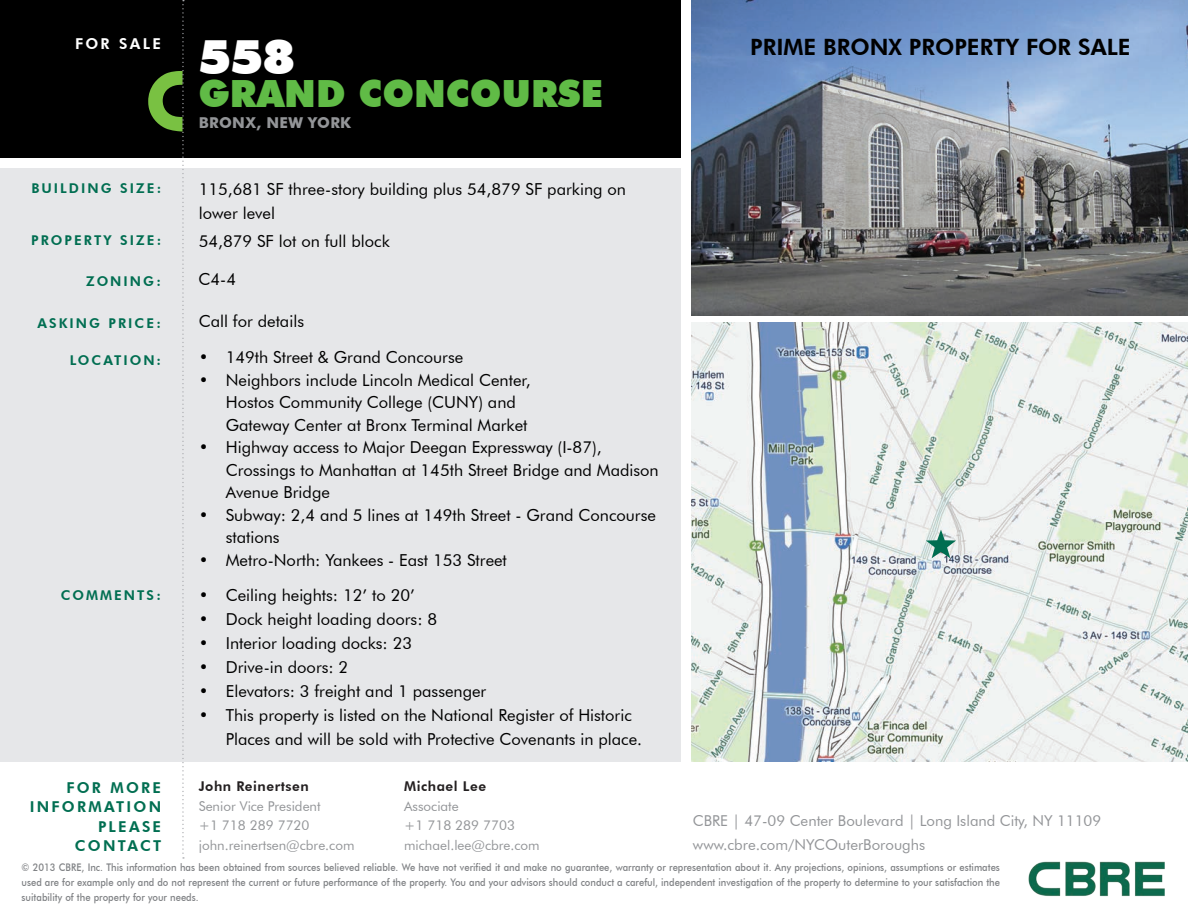
<style>
.page{position:relative;width:1188px;height:918px;background:#fff}
.page>*{position:absolute;margin:0;border:0;box-sizing:border-box;transform-origin:0 0}
.t1{font:900 48px "Futura BT";color:#fff}
.t2{font:900 37.5px "Futura BT";color:#60bb46}
.t3{font:800 22.5px "Futura BT";color:#000}
.t4{font:16.5px/22.5px "Futura BT";color:#000}
.t5{font:15px/23.7px "Futura BT";color:#939598}
.t6{font:800 15px/19.5px "Futura BT";letter-spacing:.15em;color:#006e51;text-align:right}
.t7{font:700 15px "Futura BT";letter-spacing:.02em;color:#939598}
.t8{font:800 15px "Futura BT";letter-spacing:.15em;color:#fff}
.t9{font:13.5px/19.5px "Futura BT";color:#939598}
.t10{font:800 13.5px "Futura BT";letter-spacing:.15em;color:#006e51}
.t11{font:800 13.5px "Futura BT";letter-spacing:.04em;color:#231f20}
.t12{font:500 10.5px/15px "Futura BT";color:#808285;text-align:justify;scale:.9 1}
</style>
<div class="page">
<img style="left:1028px;top:862px;width:136px;height:35px">
<div style="left:0;top:0;width:680px;height:158px;background:#000"></div>
<div style="left:0;top:168px;width:680px;height:593px;background:#e6e7e9"></div>
<svg style="left:148px;top:0;width:36px;height:859px"></svg>
<img style="left:691px;top:0;width:497px;height:315px">
<img style="left:691px;top:322px;width:497px;height:439px">
<svg style="left:926px;top:530px;width:30px;height:28px"></svg>
<p class="t8" style="left:75px;top:34px;width:87px">FOR SALE</p>
<h1 class="t1" style="left:199px;top:28px;width:98px">558</h1>
<h2 class="t2" style="left:199px;top:71px;width:406px">GRAND CONCOURSE</h2>
<p class="t7" style="left:199px;top:114px;width:154px">BRONX, NEW YORK</p>
<p class="t10" style="left:31px;top:180px;width:131px">BUILDIN G SIZE:</p>
<p class="t4" style="left:199px;top:177px;width:429px;line-height:24px">115,681 SF three-story building plus 54,879 SF parking on lower level</p>
<p class="t10" style="left:31px;top:232px;width:21px">PROPERT</p>
<p class="t10" style="left:103px;top:232px;width:59px">Y SIZE:</p>
<p class="t4" style="left:199px;top:230px;width:193px">54,879 SF lot on full block</p>
<p class="t10" style="left:86px;top:273px;width:23px">ZONIN</p>
<p class="t10" style="left:143px;top:273px;width:19px">G:</p>
<p class="t4" style="left:199px;top:268px;width:39px">C4-4</p>
<p class="t10" style="left:38px;top:315px;width:81px">ASKING PRICE</p>
<p class="t10" style="left:156px;top:315px;width:6px">:</p>
<p class="t4" style="left:199px;top:309px;width:107px">Call for details</p>
<p class="t4" style="left:199px;top:346px;width:266px">• 149th Street &amp; Grand Concourse</p>
<p class="t4" style="left:226px;top:368px;width:306px;text-indent:-27px">• Neighbors include Lincoln Medical Center,<br>Hostos Community College (CUNY) and<br>Gateway Center at Bronx Terminal Market</p>
<p class="t4" style="left:226px;top:436px;width:435px;text-indent:-27px">• Highway access to Major Deegan Expressway (I-87),<br>Crossings to Manhattan at 145th Street Bridge and Madison<br>Avenue Bridge</p>
<p class="t4" style="left:226px;top:503px;width:432px;text-indent:-27px">• Subway: 2,4 and 5 lines at 149th Street - Grand Concourse stations</p>
<p class="t4" style="left:199px;top:548px;width:310px">• Metro-North: Yankees - East 153 Street</p>
<p class="t10" style="left:70px;top:352px;width:93px">LOCATION:</p>
<p class="t10" style="left:61px;top:587px;width:102px">COMMENTS:</p>
<p class="t4" style="left:199px;top:584px;width:218px">• Ceiling heights: 12’ to 20’</p>
<p class="t4" style="left:199px;top:608px;width:240px">• Dock height loading doors: 8</p>
<p class="t4" style="left:199px;top:632px;width:215px">• Interior loading docks: 23</p>
<p class="t4" style="left:199px;top:656px;width:151px">• Drive-in doors: 2</p>
<p class="t4" style="left:199px;top:680px;width:289px">• Elevators: 3 freight and 1 passenger</p>
<p class="t4" style="left:226px;top:703px;width:418px;line-height:24px;text-indent:-27px">• This property is listed on the National Register of Historic<br>Places and will be sold with Protective Covenants in place.</p>
<h3 class="t3" style="left:750px;top:33px;width:14px">PRIME</h3>
<h3 class="t3" style="left:823px;top:33px;width:31px">BRON</h3>
<h3 class="t3" style="left:888px;top:33px;width:35px">X PROPERT</h3>
<h3 class="t3" style="left:1006px;top:33px;width:36px">Y FOR</h3>
<h3 class="t3" style="left:1078px;top:33px;width:14px">SALE</h3>
<p class="t11" style="left:199px;top:778px;width:112px">JOHN REINERTSEN</p>
<p class="t9" style="left:199px;top:796px;width:157px">Senior Vice President<br>+1 718 289 7720 john.reinertsen@cbre.com</p>
<p class="t11" style="left:404px;top:778px;width:83px">MICHAEL LEE</p>
<p class="t9" style="left:404px;top:796px;width:137px">Associate<br>+1 718 289 7703 michael.lee@cbre.com</p>
<p class="t6" style="left:30px;top:778px;width:133px">FOR MORE<br>INFORMATION<br>PLEASE<br>CONTACT</p>
<p class="t5" style="left:693px;top:809px;width:410px">CBRE | 47-09 Center Boulevard | Long Island City, NY 11109 www.cbre.com/NYCOuterBoroughs</p>
<p class="t12" style="left:22px;top:860px;width:1089px">© 2013 CBRE, Inc. This information has been obtained from sources believed reliable. We have not verified it and make no guarantee, warranty or representation about it. Any projections, opinions, assumptions or estimates used are for example only and do not represent the current or future performance of the property. You and your advisors should conduct a careful, independent investigation of the property to determine to your satisfaction the suitability of the property for your needs.</p>
</div>
